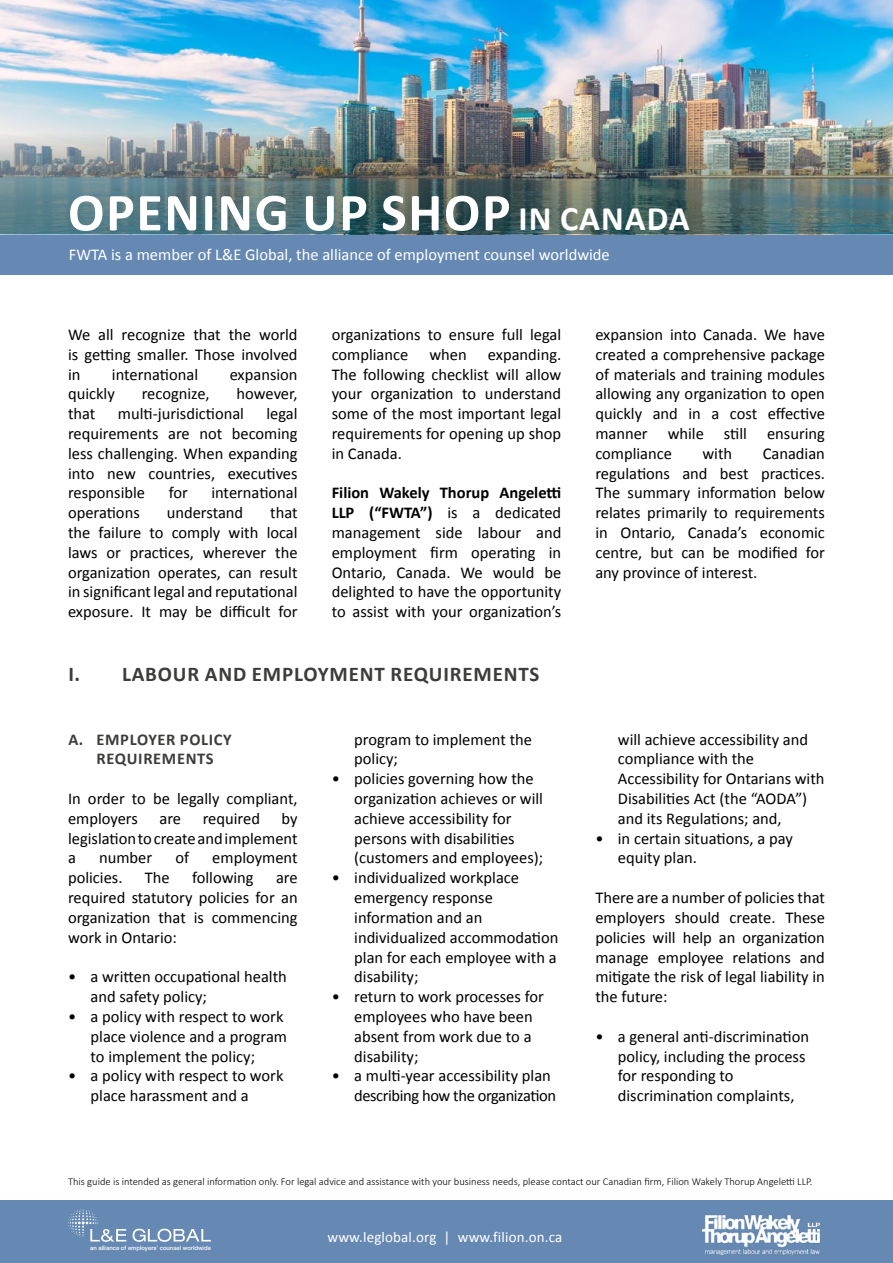
<style>
.page{position:relative;width:893px;height:1263px;background:#fff}
.page>*{position:absolute;margin:0;border:0;box-sizing:border-box;transform-origin:0 0}
.t1{font:700 54px "Calibri";letter-spacing:.03em;color:#fff}
.t2{font:700 21px "Calibri";letter-spacing:.04em;color:#3c3c3b}
.t3{font:16.5px/19.8px "Calibri";color:#000}
.t4{font:16.5px "Calibri";color:#fff}
.t5{font:16.5px/19.8px "Calibri";letter-spacing:-.025em;color:#000}
.t6{font:700 16.5px/19.8px "Calibri";color:#000}
.t7{font:700 16.5px/19.8px "Calibri";letter-spacing:.04em;color:#3c3c3b}
.t8{font:15px "Calibri";letter-spacing:.01em;color:#fff}
.t9{font:300 10.5px "Calibri";color:#000}
.t10{font:500 5.85px "Helvetica Neue";color:#fff}
.s1{font-size:34.5px}
.s2{font-weight:700}
</style>
<div class="page">
<div style="left:0;top:234px;width:893px;height:40px;background:#6689b3"></div>
<img style="left:0;top:0;width:893px;height:133px">
<img style="left:0;top:133px;width:893px;height:101px">
<div style="left:0;top:1200px;width:893px;height:63px;background:#6689b3"></div>
<svg style="left:133px;top:1229px;width:78px;height:13px"></svg>
<svg style="left:68px;top:1209px;width:58px;height:33px"></svg>
<img style="left:701px;top:1214px;width:120px;height:42px">
<h1 class="t1" style="left:68px;top:178px;width:619px">OPENING UP SHOP <span class="s1">IN CANADA</span></h1>
<p class="t4" style="left:69px;top:244px;width:542px">FWTA is a member of L&amp;E Global, the alliance of employment counsel worldwide</p>
<p class="t3" style="left:68px;top:325px;width:231px;text-align:justify">We all recognize that the world is getting smaller. Those involved in</p>
<p class="t3" style="left:112px;top:364px;width:88px">international</p>
<p class="t3" style="left:230px;top:364px;width:69px">expansion</p>
<p class="t3" style="left:68px;top:384px;width:48px">quickly</p>
<p class="t3" style="left:142px;top:384px;width:69px">recognize,</p>
<p class="t3" style="left:237px;top:384px;width:63px">however,</p>
<p class="t3" style="left:68px;top:404px;width:29px">that</p>
<p class="t3" style="left:118px;top:404px;width:128px">multi-jurisdictional</p>
<p class="t3" style="left:68px;top:404px;width:231px;text-align:justify;text-indent:198px">legal requirements are not becoming less challenging. When expanding into new countries, executives responsible</p>
<p class="t3" style="left:169px;top:483px;width:21px">for</p>
<p class="t3" style="left:211px;top:483px;width:88px">international</p>
<p class="t3" style="left:68px;top:503px;width:231px;text-align:justify;text-indent:202px">that the failure to comply with local laws or practices, wherever the organization operates, can result in significant legal and reputational exposure. It may be difficult for</p>
<p class="t3" style="left:68px;top:503px;width:73px">operations</p>
<p class="t3" style="left:167px;top:503px;width:78px">understand</p>
<p class="t3" style="left:332px;top:325px;width:231px">organizations to ensure full legal compliance</p>
<p class="t3" style="left:429px;top:344px;width:39px">when</p>
<p class="t3" style="left:332px;top:344px;width:231px;text-align:justify;text-indent:156px">expanding.<br>The following checklist will allow your organization to understand some of the most important legal requirements for opening up shop in Canada.</p>
<p class="t6" style="left:332px;top:483px;width:231px">FILION WAKELY THORUP ANGELETTI<br>LLP</p>
<p class="t3" style="left:332px;top:503px;width:231px;text-align:justify;text-indent:38px"><span class="s2">(“FWTA”)</span> is a dedicated management side labour and employment firm operating in Ontario, Canada. We would be delighted to have the opportunity to assist with your organization’s</p>
<p class="t2" style="left:68px;top:660px;width:35px">I. LA</p>
<p class="t2" style="left:145px;top:660px;width:396px">BOUR AND EMPLOYMENT REQUIREMENTS</p>
<p class="t7" style="left:68px;top:729px;width:165px">A. EMPLOYER POLICY<br>RE</p>
<p class="t7" style="left:115px;top:749px;width:100px">QUIREMENTS</p>
<p class="t3" style="left:68px;top:789px;width:231px">In order to be legally compliant, employers</p>
<p class="t3" style="left:68px;top:808px;width:231px;text-align:justify;text-indent:214px">by legislation to create and implement a</p>
<p class="t3" style="left:159px;top:808px;width:23px">are</p>
<p class="t3" style="left:203px;top:808px;width:59px">required</p>
<p class="t3" style="left:99px;top:848px;width:55px">number</p>
<p class="t3" style="left:175px;top:848px;width:15px">of</p>
<p class="t3" style="left:212px;top:848px;width:87px">employment</p>
<p class="t3" style="left:68px;top:868px;width:56px">policies.</p>
<p class="t3" style="left:145px;top:868px;width:26px">The</p>
<p class="t3" style="left:192px;top:868px;width:63px">following</p>
<p class="t3" style="left:68px;top:868px;width:231px;text-align:justify;text-indent:208px">are required statutory policies for an organization that is commencing work in Ontario:</p>
<p class="t3" style="left:91px;top:967px;width:198px;text-indent:-23px">• a written occupational health and safety policy;</p>
<p class="t3" style="left:91px;top:1006px;width:198px;text-indent:-23px">• a policy with respect to work place violence and a program to implement the policy;</p>
<p class="t3" style="left:91px;top:1066px;width:194px;text-indent:-23px">• a policy with respect to work place harassment and a</p>
<p class="t3" style="left:354px;top:729px;width:179px">program to implement the policy;</p>
<p class="t3" style="left:354px;top:769px;width:191px;text-indent:-23px">• policies governing how the organization achieves or will achieve accessibility for persons with disabilities (customers and employees);</p>
<p class="t3" style="left:354px;top:868px;width:206px;text-indent:-23px">• individualized workplace emergency response information and an individualized accommodation plan for each employee with a disability;</p>
<p class="t3" style="left:354px;top:987px;width:191px;text-indent:-23px">• return to work processes for employees who have been absent from work due to a disability;</p>
<p class="t5" style="left:354px;top:1066px;width:203px;text-indent:-23px">• a multi-year accessibility plan describing how the organization</p>
<p class="t3" style="left:595px;top:325px;width:231px;text-align:justify">expansion into Canada. We have created a comprehensive package of materials and training modules allowing any organization to open quickly and in a cost effective manner while still ensuring compliance</p>
<p class="t3" style="left:702px;top:443px;width:31px">with</p>
<p class="t3" style="left:595px;top:443px;width:231px;text-align:justify;text-indent:167px">Canadian regulations and best practices.<br>The summary information below relates primarily to requirements in Ontario, Canada’s economic centre, but can be modified for any province of interest.</p>
<p class="t3" style="left:618px;top:729px;width:208px">will achieve accessibility and compliance with the<br>Accessibility for Ontarians with<br>Disabilities Act (the “AODA”) and its Regulations; and,</p>
<p class="t3" style="left:618px;top:828px;width:176px;text-indent:-23px">• in certain situations, a pay equity plan.</p>
<p class="t3" style="left:595px;top:888px;width:231px;text-align:justify">There are a number of policies that employers should create. These policies will help an organization manage employee relations and mitigate the risk of legal liability in the future:</p>
<p class="t3" style="left:618px;top:1026px;width:193px;text-indent:-23px">• a general anti-discrimination policy, including the process for responding to discrimination complaints,</p>
<p class="t9" style="left:68px;top:1175px;width:746px">This guide is intended as general information only. For legal advice and assistance with your business needs, please contact our Canadian firm, Filion Wakely Thorup Angeletti LLP.</p>
<p class="t10" style="left:90px;top:1243px;width:122px">an alliance of employers’ counsel worldwide</p>
<p class="t8" style="left:327px;top:1227px;width:236px">www.leglobal.org | www.filion.on.ca</p>
</div>
